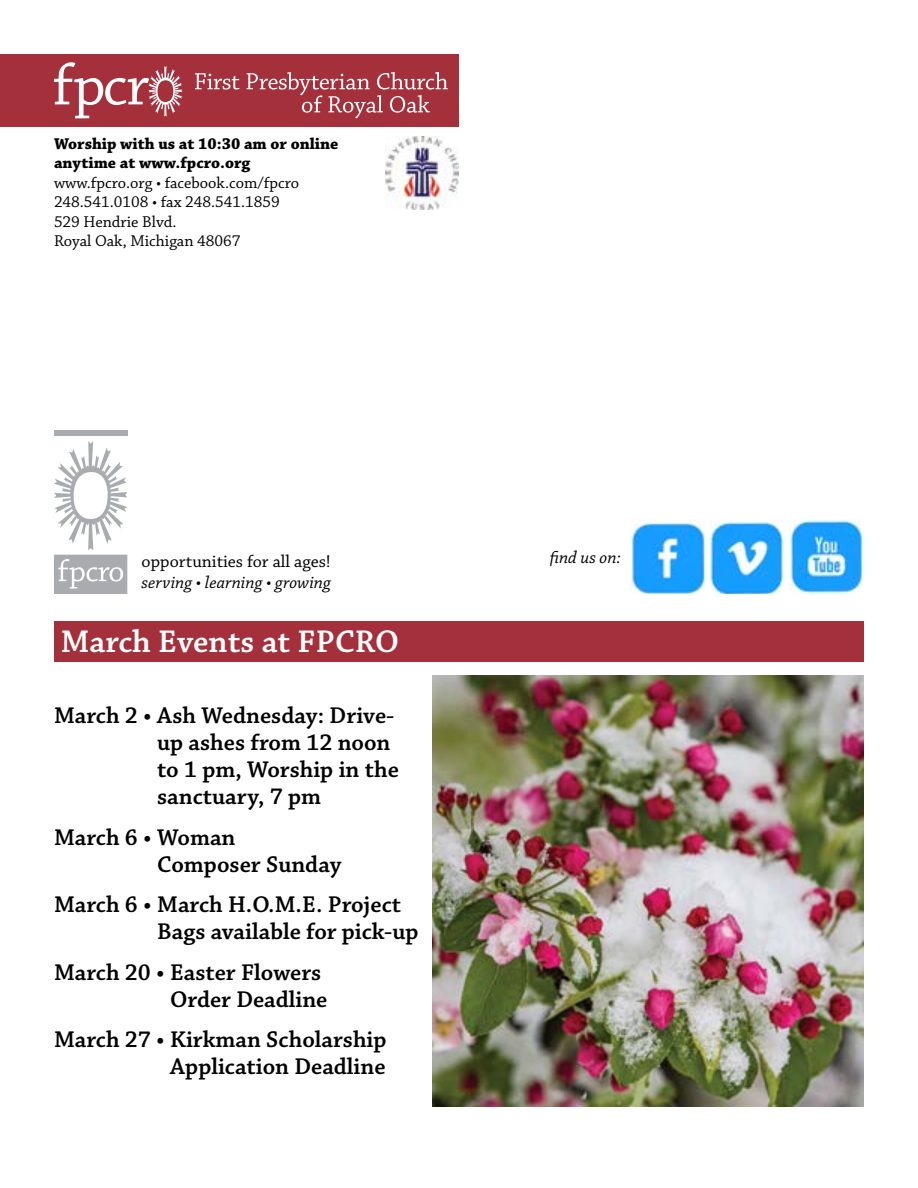
<style>
.page{position:relative;width:918px;height:1188px;background:#fff}
.page>*{position:absolute;margin:0;border:0;box-sizing:border-box;transform-origin:0 0}
.t1{font:600 33px "Chaparral Pro";color:#fff}
.t2{font:600 24px/27px "Chaparral Pro";color:#000}
.t3{font:italic 18px "Chaparral Pro";color:#000}
.t4{font:18px "Chaparral Pro";color:#000}
.t5{font:16.5px/19.5px "Chaparral Pro";color:#000}
.t6{font:700 16.5px/19.5px "Chaparral Pro";color:#000}
</style>
<div class="page">
<div style="left:54px;top:621px;width:810px;height:41px;background:#a3303b"></div>
<div style="left:0;top:54px;width:459px;height:73px;background:#a3303b"></div>
<img style="left:386px;top:137px;width:72px;height:72px">
<svg style="left:54px;top:441px;width:73px;height:153px"></svg>
<div style="left:54px;top:430px;width:73px;height:6px;background:#a8abaf"></div>
<svg style="left:54px;top:62px;width:128px;height:56px"></svg>
<svg style="left:195px;top:73px;width:44px;height:17px"></svg>
<svg style="left:247px;top:72px;width:201px;height:46px"></svg>
<img style="left:630px;top:520px;width:75px;height:74px">
<img style="left:710px;top:520px;width:74px;height:74px">
<img style="left:790px;top:520px;width:74px;height:74px">
<img style="left:432px;top:675px;width:432px;height:432px">
<p class="t6" style="left:54px;top:134px;width:286px">Worship with us at 10:30 am or online anytime at www.fpcro.org</p>
<p class="t5" style="left:54px;top:173px;width:247px">www.fpcro.org • facebook.com/fpcro<br>248.541.0108 • fax 248.541.1859<br>529 Hendrie Blvd.<br>Royal Oak, Michigan 48067</p>
<p class="t4" style="left:142px;top:551px;width:191px">opportunities for all ages!</p>
<p class="t3" style="left:142px;top:572px;width:191px">serving • learning • growing</p>
<h1 class="t1" style="left:61px;top:623px;width:340px">March Events at FPCRO</h1>
<p class="t2" style="left:157px;top:703px;width:243px;text-indent:-103px">March 2 • Ash Wednesday: Drive&shy;up ashes from 12 noon to 1 pm, Worship in the sanctuary, 7 pm</p>
<p class="t2" style="left:157px;top:824px;width:186px;text-indent:-103px">March 6 • Woman<br>Composer Sunday</p>
<p class="t2" style="left:157px;top:892px;width:263px;text-indent:-103px">March 6 • March H.O.M.E. Project<br>Bags available for pick-up</p>
<p class="t2" style="left:54px;top:959px;width:275px;text-align:right">March 20 • Easter Flowers<br>Order Deadline</p>
<p class="t2" style="left:54px;top:1027px;width:334px;text-align:right">March 27 • Kirkman Scholarship<br>Application Deadline</p>
<p class="t3" style="left:550px;top:547px;width:73px">find us on:</p>
</div>
